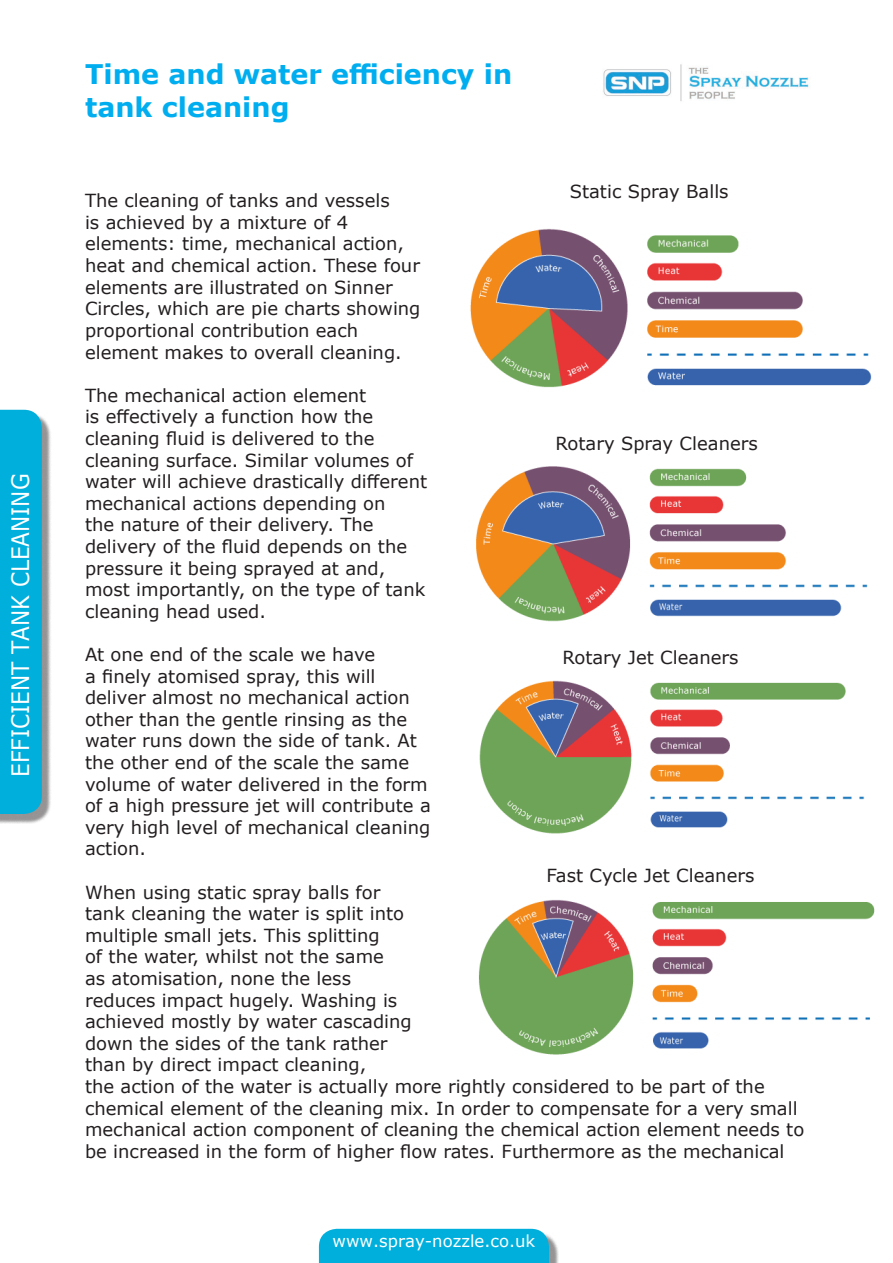
<style>
.page{position:relative;width:893px;height:1263px;background:#fff}
.page>*{position:absolute;margin:0;border:0;box-sizing:border-box;transform-origin:0 0}
.t1{font:700 27px/32.4px "Verdana";color:#00aeef}
.t2{font:24px "Verdana";color:#fff;scale:.9 1}
.t3{font:18px/21.6px "Verdana";color:#231f20}
.t4{font:16.5px "Verdana";color:#fff}
</style>
<div class="page">
<img style="left:603px;top:64px;width:206px;height:37px">
<div style="left:322px;top:1232px;width:237px;height:31px;background:#231f20;opacity:.49"></div>
<div style="left:319px;top:1229px;width:230px;height:34px;background:#00afdc"></div>
<div style="left:0;top:413px;width:52px;height:411px;background:#231f20;opacity:.49"></div>
<div style="left:0;top:410px;width:42px;height:404px;background:#00afdc"></div>
<img style="left:470px;top:229px;width:402px;height:159px">
<img style="left:478px;top:900px;width:397px;height:155px">
<img style="left:476px;top:466px;width:392px;height:156px">
<img style="left:479px;top:680px;width:386px;height:154px">
<h2 class="t2" style="left:4px;top:777px;width:338px;rotate:-90deg">EFFICIENT TANK CLEANING</h2>
<h1 class="t1" style="left:85px;top:58px;width:429px">Time and water efficiency in tank cleaning</h1>
<p class="t3" style="left:570px;top:180px;width:160px">Static Spray Balls</p>
<p class="t3" style="left:85px;top:190px;width:337px">The cleaning of tanks and vessels<br>is achieved by a mixture of 4 elements: time, mechanical action, heat and chemical action. These four elements are illustrated on Sinner Circles, which are pie charts showing proportional contribution each element makes to overall cleaning.</p>
<p class="t3" style="left:85px;top:384px;width:344px">The mechanical action element<br>is effectively a function how the cleaning fluid is delivered to the cleaning surface. Similar volumes of water will achieve drastically different mechanical actions depending on<br>the nature of their delivery. The delivery of the fluid depends on the pressure it being sprayed at and, most importantly, on the type of tank cleaning head used.</p>
<p class="t3" style="left:85px;top:643px;width:347px">At one end of the scale we have<br>a finely atomised spray, this will deliver almost no mechanical action other than the gentle rinsing as the water runs down the side of tank. At the other end of the scale the same volume of water delivered in the form of a high pressure jet will contribute a very high level of mechanical cleaning action.</p>
<p class="t3" style="left:85px;top:881px;width:721px">When using static spray balls for<br>tank cleaning the water is split into<br>multiple small jets. This splitting<br>of the water, whilst not the same<br>as atomisation, none the less<br>reduces impact hugely. Washing is<br>achieved mostly by water cascading<br>down the sides of the tank rather<br>than by direct impact cleaning,<br>the action of the water is actually more rightly considered to be part of the chemical element of the cleaning mix. In order to compensate for a very small mechanical action component of cleaning the chemical action element needs to be increased in the form of higher flow rates. Furthermore as the mechanical</p>
<p class="t3" style="left:555px;top:432px;width:204px">Rotary Spray Cleaners</p>
<p class="t3" style="left:562px;top:646px;width:178px">Rotary Jet Cleaners</p>
<p class="t3" style="left:546px;top:864px;width:210px">Fast Cycle Jet Cleaners</p>
<p class="t4" style="left:333px;top:1230px;width:204px">www.spray-nozzle.co.uk</p>
</div>
